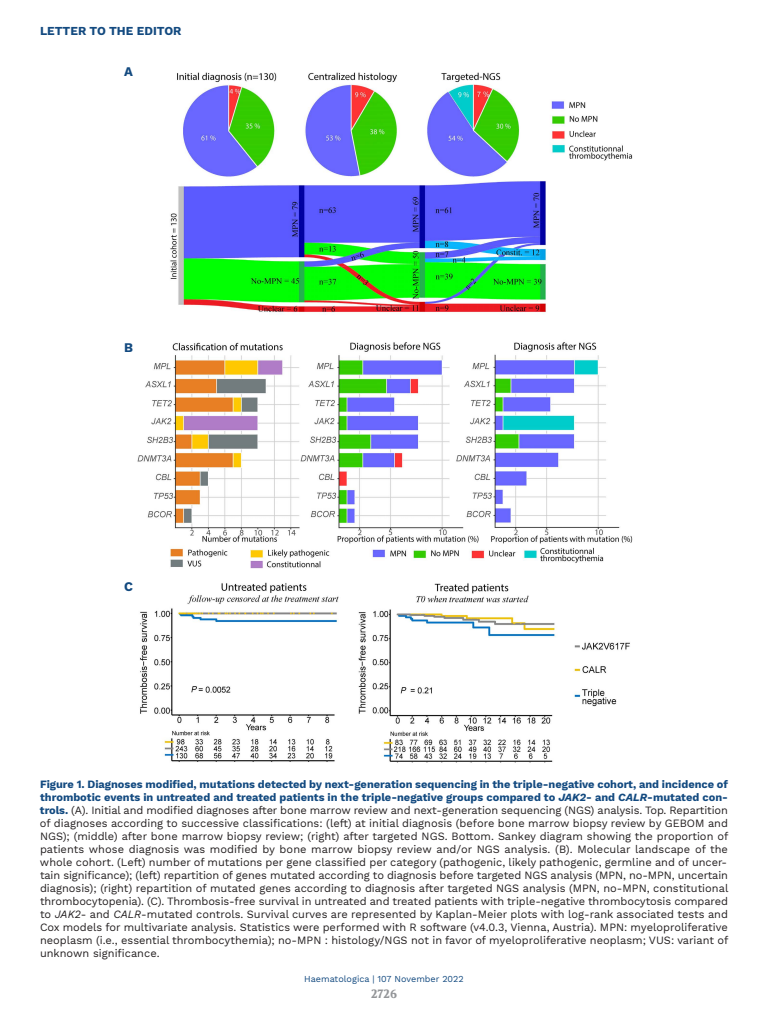
<style>
.page{position:relative;width:768px;height:1024px;background:#fff}
.page>*{position:absolute;margin:0;border:0;box-sizing:border-box;transform-origin:0 0}
.t1{font:700 13px "Work Sans";color:#134a80}
.t2{font:700 12px "Work Sans";color:#134a80}
.t3{font:700 12px "Volkhov";color:#939598}
.t4{font:11px/13px "Work Sans";color:#231f20;text-align:justify}
.t5{font:9px "Work Sans";color:#134a80}
.s1{font-weight:700;color:#134a80}
.s2{font-weight:700;font-style:italic;color:#134a80}
.s3{font-style:italic}
</style>
<div class="page">
<img style="left:137px;top:72px;width:496px;height:691px">
<p class="t2" style="left:40px;top:24px;width:143px">LETTER TO THE EDITOR</p>
<p class="t1" style="left:124px;top:64px;width:10px">A</p>
<p class="t1" style="left:124px;top:340px;width:10px">B</p>
<p class="t1" style="left:124px;top:579px;width:10px">C</p>
<p class="t4" style="left:40px;top:778px;width:690px"><span class="s1">Figure 1. Diagnoses modified, mutations detected by next-generation sequencing in the triple-negative cohort, and incidence of thrombotic events in untreated and treated patients in the triple-negative groups compared to</span> <span class="s2">JAK2</span><span class="s1">- and</span> <span class="s2">CALR</span><span class="s1">-mutated con&shy;trols.</span> (A). Initial and modified diagnoses after bone marrow review and next-generation sequencing (NGS) analysis. Top. Repartition of diagnoses according to successive classifications: (left) at initial diagnosis (before bone marrow biopsy review by GEBOM and NGS); (middle) after bone marrow biopsy review; (right) after targeted NGS. Bottom. Sankey diagram showing the proportion of patients whose diagnosis was modified by bone marrow biopsy review and/or NGS analysis. (B). Molecular landscape of the whole cohort. (Left) number of mutations per gene classified per category (pathogenic, likely pathogenic, germline and of uncer&shy;tain significance); (left) repartition of genes mutated according to diagnosis before targeted NGS analysis (MPN, no-MPN, uncertain diagnosis); (right) repartition of mutated genes according to diagnosis after targeted NGS analysis (MPN, no-MPN, constitutional thrombocytopenia). (C). Thrombosis-free survival in untreated and treated patients with triple-negative thrombocytosis compared to <span class="s3">JAK2</span>- and <span class="s3">CALR</span>-mutated controls. Survival curves are represented by Kaplan-Meier plots with log-rank associated tests and Cox models for multivariate analysis. Statistics were performed with R software (v4.0.3, Vienna, Austria). MPN: myeloproliferative neoplasm (i.e., essential thrombocythemia); no-MPN : histology/NGS not in favor of myeloproliferative neoplasm; VUS: variant of unknown significance.</p>
<p class="t5" style="left:304px;top:974px;width:161px">Haematologica | 107 November 2022</p>
<p class="t3" style="left:371px;top:987px;width:27px">2726</p>
</div>
